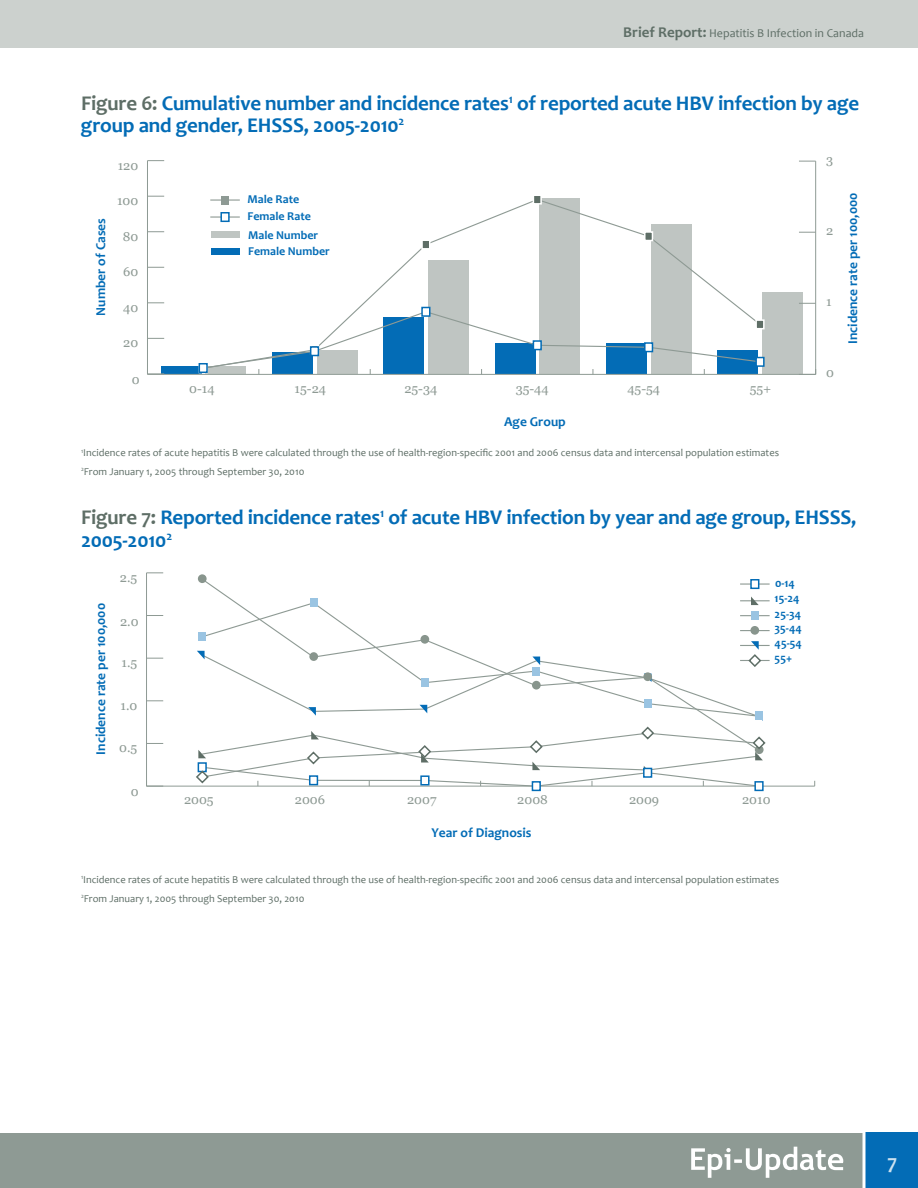
<style>
.page{position:relative;width:918px;height:1188px;background:#fff}
.page>*{position:absolute;margin:0;border:0;box-sizing:border-box;transform-origin:0 0}
.t1{font:700 21px/22.5px "Candara";letter-spacing:-.01em;color:#036cb6}
.t2{font:700 21px "Candara";color:#cde2f0}
.t3{font:700 13.5px "Candara";color:#036cb6}
.t4{font:12.9px "Georgia";color:#8e9a94}
.t5{font:700 12px/17px "Candara";color:#036cb6}
.t6{font:12px "Candara";color:#5e6e66}
.t7{font:10.5px/18.8px "Candara";color:#5e6e66}
.s1{font-weight:700;font-size:15px}
.s2{color:#5e6e66}
</style>
<div class="page">
<div style="left:0;top:1133px;width:864px;height:55px;background:#8e9a94"></div>
<div style="left:0;top:0;width:918px;height:47px;background:#ccd1ce"></div>
<svg style="left:691px;top:1147px;width:152px;height:31px"></svg>
<div style="left:864px;top:1133px;width:54px;height:55px;background:#036cb6"></div>
<svg style="left:862px;top:1132px;width:4px;height:56px"></svg>
<div style="left:221px;top:196px;width:8px;height:8px;background:#8e9a94"></div>
<div style="left:762px;top:292px;width:41px;height:82px;background:#bfc5c2"></div>
<div style="left:161px;top:367px;width:40px;height:7px;background:#036cb6"></div>
<hr style="left:147px;top:161px;width:1px;height:213px;background:#8e9a94">
<svg style="left:148px;top:338px;width:16px;height:1px"></svg>
<svg style="left:148px;top:303px;width:16px;height:1px"></svg>
<svg style="left:148px;top:267px;width:16px;height:1px"></svg>
<svg style="left:148px;top:231px;width:16px;height:1px"></svg>
<svg style="left:148px;top:196px;width:16px;height:1px"></svg>
<svg style="left:147px;top:160px;width:17px;height:1px"></svg>
<hr style="left:147px;top:374px;width:669px;height:1px;background:#8e9a94">
<svg style="left:147px;top:373px;width:17px;height:2px"></svg>
<hr style="left:815px;top:161px;width:1px;height:213px;background:#8e9a94">
<svg style="left:799px;top:373px;width:16px;height:1px"></svg>
<svg style="left:799px;top:303px;width:16px;height:1px"></svg>
<svg style="left:799px;top:232px;width:16px;height:1px"></svg>
<svg style="left:799px;top:161px;width:17px;height:1px"></svg>
<svg style="left:202px;top:198px;width:560px;height:176px"></svg>
<div style="left:422px;top:240px;width:8px;height:9px;background:#5e6e66"></div>
<div style="left:421px;top:239px;width:9px;height:11px;border:2px solid #fff"></div>
<div style="left:533px;top:195px;width:8px;height:9px;background:#5e6e66"></div>
<div style="left:533px;top:195px;width:9px;height:10px;border:2px solid #fff"></div>
<div style="left:645px;top:232px;width:7px;height:9px;background:#5e6e66"></div>
<div style="left:644px;top:231px;width:9px;height:10px;border:2px solid #fff"></div>
<div style="left:756px;top:320px;width:8px;height:9px;background:#5e6e66"></div>
<div style="left:755px;top:319px;width:10px;height:10px;border:2px solid #fff"></div>
<div style="left:199px;top:364px;width:8px;height:8px;background:#fff"></div>
<div style="left:199px;top:363px;width:9px;height:10px;border:2px solid #036cb6"></div>
<div style="left:311px;top:347px;width:7px;height:9px;background:#fff"></div>
<div style="left:310px;top:346px;width:9px;height:10px;border:2px solid #036cb6"></div>
<div style="left:422px;top:307px;width:8px;height:9px;background:#fff"></div>
<div style="left:421px;top:307px;width:9px;height:10px;border:2px solid #036cb6"></div>
<div style="left:533px;top:341px;width:8px;height:9px;background:#fff"></div>
<div style="left:533px;top:340px;width:9px;height:10px;border:2px solid #036cb6"></div>
<div style="left:645px;top:343px;width:7px;height:9px;background:#fff"></div>
<div style="left:644px;top:342px;width:9px;height:10px;border:2px solid #036cb6"></div>
<div style="left:756px;top:358px;width:8px;height:8px;background:#fff"></div>
<div style="left:755px;top:357px;width:10px;height:10px;border:2px solid #036cb6"></div>
<div style="left:211px;top:231px;width:29px;height:7px;background:#bfc5c2"></div>
<div style="left:211px;top:248px;width:29px;height:7px;background:#036cb6"></div>
<hr style="left:147px;top:786px;width:668px;height:1px;background:#8e9a94">
<hr style="left:146px;top:573px;width:1px;height:213px;background:#8e9a94">
<svg style="left:146px;top:785px;width:17px;height:2px"></svg>
<svg style="left:147px;top:743px;width:16px;height:1px"></svg>
<svg style="left:147px;top:701px;width:16px;height:1px"></svg>
<svg style="left:147px;top:658px;width:16px;height:1px"></svg>
<svg style="left:147px;top:615px;width:16px;height:1px"></svg>
<svg style="left:147px;top:573px;width:16px;height:1px"></svg>
<hr style="left:740px;top:583px;width:30px;height:2px;background:#8e9a94">
<hr style="left:740px;top:600px;width:30px;height:1px;background:#8e9a94">
<hr style="left:740px;top:615px;width:30px;height:1px;background:#8e9a94">
<hr style="left:740px;top:630px;width:30px;height:1px;background:#8e9a94">
<hr style="left:740px;top:645px;width:30px;height:1px;background:#8e9a94">
<hr style="left:740px;top:660px;width:30px;height:1px;background:#8e9a94">
<div style="left:532px;top:781px;width:9px;height:10px;border:2px solid #036cb6"></div>
<div style="left:754px;top:781px;width:10px;height:10px;border:2px solid #036cb6"></div>
<div style="left:198px;top:574px;width:9px;height:9px;background:#88958d;border-radius:50%"></div>
<svg style="left:195px;top:578px;width:572px;height:209px"></svg>
<p class="t6" style="left:623px;top:26px;width:242px"><span class="s1">Brief Report:</span> Hepatitis B Infection in Canada</p>
<h1 class="t1" style="left:81px;top:92px;width:780px"><span class="s2">Figure 6:</span> Cumulative number and incidence rates<sup>1</sup> of reported acute HBV infection by age group and gender, EHSSS, 2005-2010<sup>2</sup></h1>
<p class="t3" style="left:92px;top:316px;width:99px;rotate:-90deg">Number of Cases</p>
<p class="t4" style="left:118px;top:158px;width:22px">120</p>
<p class="t4" style="left:117px;top:193px;width:23px">100</p>
<p class="t4" style="left:123px;top:229px;width:17px">80</p>
<p class="t4" style="left:123px;top:264px;width:17px">60</p>
<p class="t4" style="left:123px;top:300px;width:17px">40</p>
<p class="t4" style="left:123px;top:336px;width:17px">20</p>
<p class="t4" style="left:132px;top:372px;width:9px">0</p>
<p class="t4" style="left:826px;top:152px;width:9px">3</p>
<p class="t5" style="left:248px;top:191px;width:65px">Male Rate<br>Female Rate</p>
<p class="t3" style="left:845px;top:344px;width:153px;rotate:-90deg">Incidence rate per 100,000</p>
<p class="t4" style="left:826px;top:223px;width:9px">2</p>
<p class="t5" style="left:248px;top:227px;width:83px;line-height:15.5px">Male Number<br>Female Number</p>
<p class="t4" style="left:826px;top:295px;width:7px">1</p>
<p class="t4" style="left:189px;top:381px;width:27px">0-14</p>
<p class="t4" style="left:295px;top:381px;width:33px">15-24</p>
<p class="t4" style="left:404px;top:381px;width:35px">25-34</p>
<p class="t4" style="left:516px;top:381px;width:35px">35-44</p>
<p class="t4" style="left:627px;top:381px;width:34px">45-54</p>
<p class="t4" style="left:750px;top:381px;width:23px">55+</p>
<p class="t3" style="left:504px;top:413px;width:63px">Age Group</p>
<p class="t4" style="left:826px;top:366px;width:9px">0</p>
<p class="t7" style="left:81px;top:443px;width:700px"><sup>1</sup>Incidence rates of acute hepatitis B were calculated through the use of health-region-specific 2001 and 2006 census data and intercensal population estimates<br><sup>2</sup>From January 1, 2005 through September 30, 2010</p>
<h1 class="t1" style="left:81px;top:506px;width:777px"><span class="s2">Figure 7:</span> Reported incidence rates<sup>1</sup> of acute HBV infection by year and age group, EHSSS,<br>2005-2010<sup>2</sup></h1>
<p class="t3" style="left:92px;top:755px;width:153px;rotate:-90deg">Incidence rate per 100,000</p>
<p class="t4" style="left:120px;top:570px;width:19px">2.5</p>
<p class="t4" style="left:120px;top:614px;width:20px">2.0</p>
<p class="t4" style="left:122px;top:655px;width:17px">1.5</p>
<p class="t4" style="left:121px;top:698px;width:18px">1.0</p>
<p class="t4" style="left:119px;top:741px;width:20px">0.5</p>
<p class="t4" style="left:131px;top:785px;width:9px">0</p>
<p class="t5" style="left:775px;top:574px;width:21px">0-14</p>
<p class="t5" style="left:775px;top:590px;width:26px">15-24</p>
<p class="t5" style="left:775px;top:605px;width:28px">25-34</p>
<p class="t5" style="left:775px;top:620px;width:29px">35-44</p>
<p class="t5" style="left:775px;top:634px;width:29px">45-54</p>
<p class="t5" style="left:775px;top:650px;width:19px">55+</p>
<p class="t4" style="left:184px;top:793px;width:31px">2005</p>
<p class="t4" style="left:295px;top:793px;width:32px">2006</p>
<p class="t4" style="left:407px;top:793px;width:31px">2007</p>
<p class="t4" style="left:517px;top:793px;width:32px">2008</p>
<p class="t4" style="left:629px;top:793px;width:32px">2009</p>
<p class="t4" style="left:742px;top:793px;width:30px">2010</p>
<p class="t3" style="left:431px;top:825px;width:102px">Year of Diagnosis</p>
<p class="t7" style="left:81px;top:870px;width:700px"><sup>1</sup>Incidence rates of acute hepatitis B were calculated through the use of health-region-specific 2001 and 2006 census data and intercensal population estimates<br><sup>2</sup>From January 1, 2005 through September 30, 2010</p>
<h1 class="t2" style="left:888px;top:1149px;width:11px">7</h1>
</div>
